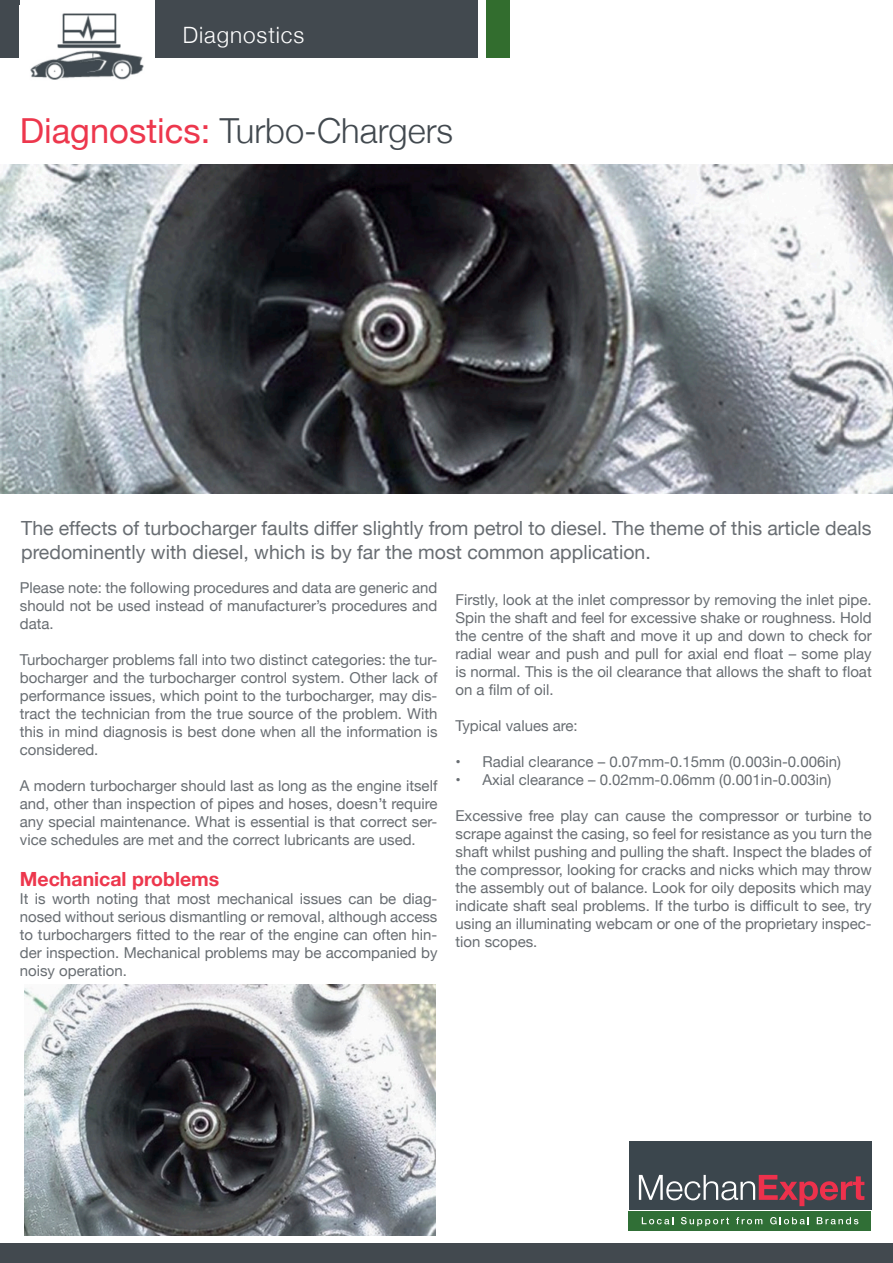
<style>
.page{position:relative;width:893px;height:1263px;background:#fff}
.page>*{position:absolute;margin:0;border:0;box-sizing:border-box;transform-origin:0 0}
.t1{font:300 34.5px "Helvetica Neue";color:#42494f}
.t2{font:300 22.5px "Helvetica Neue";letter-spacing:.04em;color:#fff}
.text{font:19.5px/23.4px "Helvetica Neue";color:#686d72}
.Headings{font:700 19.5px "Helvetica Neue";color:#ed374d}
.text-2{font:15px/18px "Helvetica Neue";color:#686d72;text-align:justify}
.s1{font-weight:400;color:#ed374d}
</style>
<div class="page">
<div style="left:0;top:0;width:478px;height:57px;background:#42494f"></div>
<div style="left:20px;top:0;width:135px;height:88px;background:#fff"></div>
<div style="left:629px;top:1141px;width:243px;height:68px;background:#3b464d"></div>
<div style="left:629px;top:1211px;width:242px;height:20px;background:#306f36"></div>
<svg style="left:639px;top:1174px;width:225px;height:32px"></svg>
<svg style="left:642px;top:1217px;width:31px;height:7px"></svg>
<svg style="left:681px;top:1217px;width:48px;height:9px"></svg>
<svg style="left:736px;top:1217px;width:26px;height:7px"></svg>
<svg style="left:770px;top:1217px;width:39px;height:7px"></svg>
<svg style="left:817px;top:1217px;width:41px;height:7px"></svg>
<div style="left:486px;top:0;width:23px;height:57px;background:#326d2e"></div>
<div style="left:0;top:1244px;width:893px;height:19px;background:#42494f"></div>
<img style="left:30px;top:13px;width:114px;height:67px">
<img style="left:0;top:165px;width:893px;height:328px">
<img style="left:25px;top:985px;width:411px;height:250px">
<h2 class="t2" style="left:183px;top:17px;width:123px">Diagnostics</h2>
<p class="t1" style="left:20px;top:103px;width:435px"><span class="s1">Diagnostics:</span> Turbo-Chargers</p>
<p class="text" style="left:21px;top:518px;width:852px">The effects of turbocharger faults differ slightly from petrol to diesel. The theme of this article deals predominently with diesel, which is by far the most common application.</p>
<p class="text-2" style="left:20px;top:579px;width:419px">Please note: the following procedures and data are generic and should not be used instead of manufacturer’s procedures and data.</p>
<p class="text-2" style="left:20px;top:651px;width:419px">Turbocharger problems fall into two distinct categories: the tur&shy;bocharger and the turbocharger control system. Other lack of performance issues, which point to the turbocharger, may dis&shy;tract the technician from the true source of the problem. With this in mind diagnosis is best done when all the information is considered.</p>
<p class="text-2" style="left:20px;top:777px;width:419px">A modern turbocharger should last as long as the engine itself and, other than inspection of pipes and hoses, doesn’t require any special maintenance. What is essential is that correct ser&shy;vice schedules are met and the correct lubricants are used.</p>
<p class="Headings" style="left:20px;top:864px;width:201px">Mechanical problems</p>
<p class="text-2" style="left:20px;top:890px;width:419px">It is worth noting that most mechanical issues can be diag&shy;nosed without serious dismantling or removal, although access to turbochargers fitted to the rear of the engine can often hin&shy;der inspection. Mechanical problems may be accompanied by noisy operation.</p>
<p class="text-2" style="left:455px;top:591px;width:418px">Firstly, look at the inlet compressor by removing the inlet pipe.<br>Spin the shaft and feel for excessive shake or roughness. Hold the centre of the shaft and move it up and down to check for radial wear and push and pull for axial end float – some play is normal. This is the oil clearance that allows the shaft to float on a film of oil.</p>
<p class="text-2" style="left:455px;top:717px;width:124px">Typical values are:</p>
<p class="text-2" style="left:455px;top:753px;width:387px">• Radial clearance – 0.07mm-0.15mm (0.003in-0.006in)</p>
<p class="text-2" style="left:455px;top:771px;width:377px">• Axial clearance – 0.02mm-0.06mm (0.001in-0.003in)</p>
<p class="text-2" style="left:455px;top:807px;width:418px">Excessive free play can cause the compressor or turbine to scrape against the casing, so feel for resistance as you turn the shaft whilst pushing and pulling the shaft. Inspect the blades of the compressor, looking for cracks and nicks which may throw the assembly out of balance. Look for oily deposits which may indicate shaft seal problems. If the turbo is difficult to see, try using an illuminating webcam or one of the proprietary inspec&shy;tion scopes.</p>
</div>
